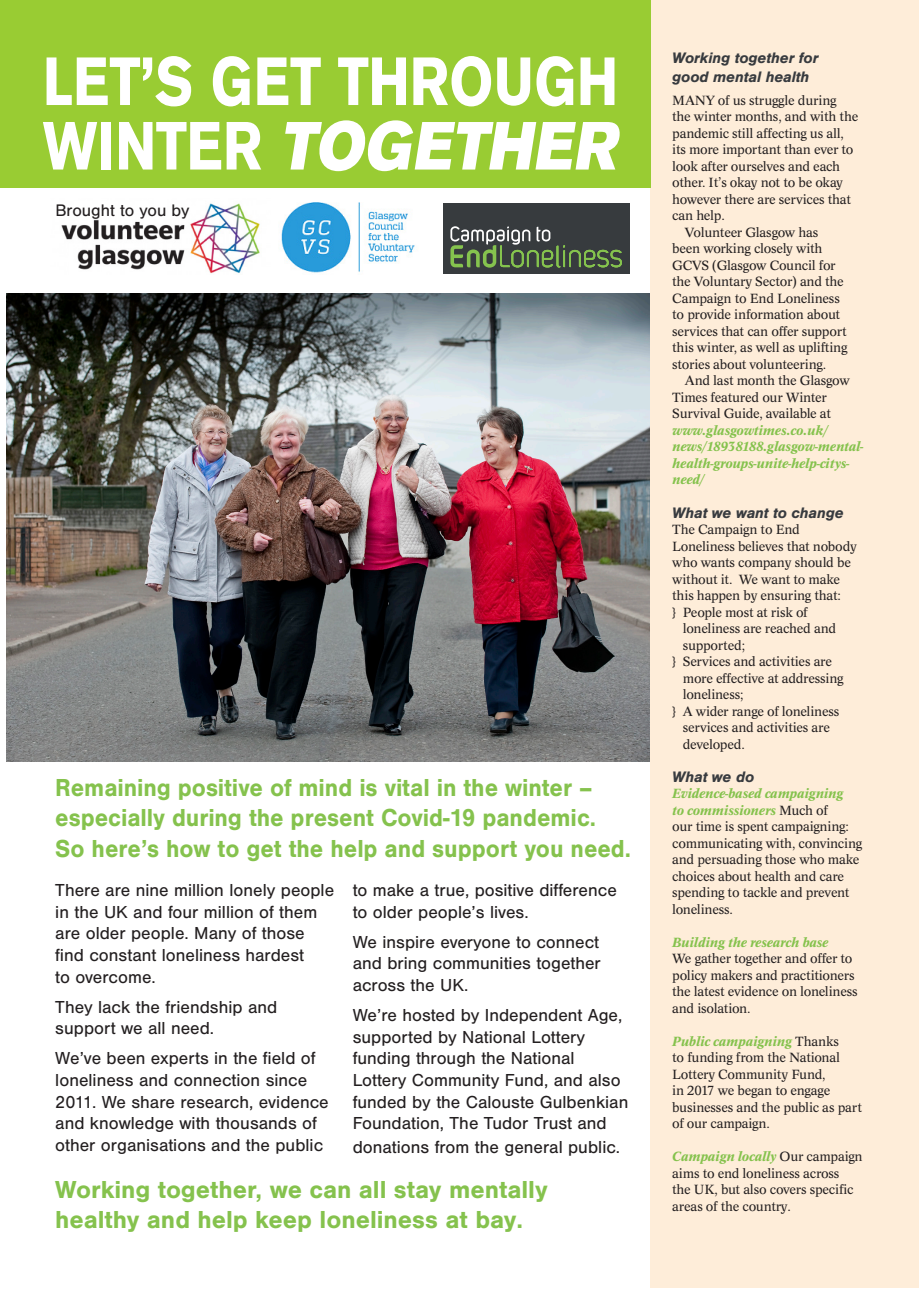
<style>
.page{position:relative;width:919px;height:1289px;background:#fff}
.page>*{position:absolute;margin:0;border:0;box-sizing:border-box;transform-origin:0 0}
.t1{font:700 71.25px/64.5px "Ancona";letter-spacing:.005em;color:#fff;scale:.82 1}
.t2{font:700 25.5px/30.3px "Sans";letter-spacing:-.005em;color:#85c24d;scale:.94 1}
.t3{font:700 25.5px/30px "Sans";letter-spacing:-.005em;color:#85c24d}
.t4{font:18px/21.6px "Sans";color:#231f20}
.t5{font:17.25px "Sans";color:#231f20}
.t6{font:italic 700 15.75px/18px "Sans";letter-spacing:-.01em;color:#383b3f}
.t7{font:13.8px/16.5px "Concept";letter-spacing:-.015em;color:#231f20}
.t8{font:italic 500 13.8px/16.5px "Concept";letter-spacing:-.015em;color:#85c24d}
.s1{font-weight:900;font-style:italic}
.s2{font-family:"Myriad Pro"}
.s3{font-weight:500;font-style:italic;color:#85c24d}
</style>
<div class="page">
<img style="left:7px;top:293px;width:643px;height:468px">
<div style="left:650px;top:0;width:268px;height:1287px;background:#feedd9"></div>
<div style="left:443px;top:203px;width:186px;height:70px;background:#373b3e"></div>
<svg style="left:450px;top:226px;width:172px;height:42px"></svg>
<img style="left:61px;top:203px;width:199px;height:71px">
<img style="left:281px;top:202px;width:134px;height:71px">
<div style="left:0;top:0;width:650px;height:187px;background:#9c3"></div>
<h1 class="t1" style="left:43px;top:50px;width:717px">LET’S GET THROUGH<br>W I N T E R <span class="s1">TOGETHER</span></h1>
<p class="t5" style="left:55px;top:200px;width:136px">Brought to you by</p>
<h2 class="t2" style="left:55px;top:773px;width:613px">Remaining positive of mind is vital in the winter – especially during the present Covid-19 pandemic.<br>So here’s how to get the help and support you need.</h2>
<h3 class="t4" style="left:55px;top:879px;width:280px">There are nine million lonely people in the UK and four million of them are older people. Many of those find constant loneliness hardest<br>to overcome.</h3>
<h3 class="t4" style="left:55px;top:996px;width:223px">They lack the friendship and support we all need.</h3>
<h3 class="t4" style="left:55px;top:1047px;width:275px">We’ve been experts in the field of loneliness and connection since 2011. We share research, evidence and knowledge with thousands of other organisations and the public</h3>
<h3 class="t4" style="left:352px;top:879px;width:266px">to make a true, positive difference to older people’s lives.</h3>
<h3 class="t4" style="left:352px;top:931px;width:250px;text-align:justify">We inspire everyone to connect and bring communities together across the UK.</h3>
<h3 class="t4" style="left:352px;top:1004px;width:277px">We’re hosted by Independent Age, supported by National Lottery funding through the National<br>Lottery Community Fund, and also funded by the Calouste Gulbenkian<br>Foundation, The Tudor Trust and</h3>
<h3 class="t4" style="left:352px;top:1136px;width:269px">donations from the general public.</h3>
<h2 class="t3" style="left:55px;top:1174px;width:494px">Working together, we can all stay mentally healthy and help keep loneliness at bay.</h2>
<p class="t6" style="left:672px;top:49px;width:148px">Working together for good mental health</p>
<p class="t7" style="left:672px;top:92px;width:166px">MANY of us struggle during</p>
<p class="t7" style="left:672px;top:109px;width:187px">the winter months, and with the</p>
<p class="t7" style="left:672px;top:125px;width:173px">pandemic still affecting us all,</p>
<p class="t7" style="left:672px;top:142px;width:183px">its more important than ever to</p>
<p class="t7" style="left:672px;top:158px;width:169px">look after ourselves and each</p>
<p class="t7" style="left:672px;top:175px;width:172px">other. It’s okay not to be okay</p>
<p class="t7" style="left:672px;top:191px;width:180px">however there are services that</p>
<p class="t7" style="left:672px;top:208px;width:54px">can help.</p>
<p class="t7" style="left:685px;top:224px;width:135px">Volunteer Glasgow has</p>
<p class="t7" style="left:672px;top:241px;width:152px">been working closely with</p>
<p class="t7" style="left:672px;top:257px;width:165px">GCVS (Glasgow Council for</p>
<p class="t7" style="left:672px;top:274px;width:173px">the Voluntary Sector) and the</p>
<p class="t7" style="left:672px;top:290px;width:169px">Campaign to End Loneliness</p>
<p class="t7" style="left:672px;top:307px;width:169px">to provide information about</p>
<p class="t7" style="left:672px;top:323px;width:176px">services that can offer support</p>
<p class="t7" style="left:672px;top:340px;width:177px">this winter, as well as uplifting</p>
<p class="t7" style="left:672px;top:356px;width:155px">stories about volunteering.</p>
<p class="t7" style="left:685px;top:373px;width:166px">And last month the Glasgow</p>
<p class="t7" style="left:672px;top:389px;width:156px">Times featured our Winter</p>
<p class="t7" style="left:672px;top:405px;width:160px">Survival Guide, available at</p>
<p class="t8" style="left:672px;top:422px;width:193px">www.glasgowtimes.co.uk/ news/18938188.glasgow-mental&shy;health-groups-unite-help-citys&shy;need/</p>
<p class="t6" style="left:672px;top:503px;width:173px">What we want to change</p>
<p class="t7" style="left:672px;top:521px;width:186px">The Campaign to End<br>Loneliness believes that nobody who wants company should be without it. We want to make this happen by ensuring that:<br><span class="s2">}</span> People most at risk of</p>
<p class="t7" style="left:682px;top:620px;width:155px">loneliness are reached and</p>
<p class="t7" style="left:682px;top:637px;width:64px">supported;</p>
<p class="t7" style="left:672px;top:653px;width:161px"><span class="s2">}</span> Services and activities are</p>
<p class="t7" style="left:682px;top:670px;width:162px">more effective at addressing</p>
<p class="t7" style="left:682px;top:686px;width:62px">loneliness;</p>
<p class="t7" style="left:672px;top:703px;width:169px"><span class="s2">}</span> A wider range of loneliness</p>
<p class="t7" style="left:682px;top:719px;width:149px">services and activities are</p>
<p class="t7" style="left:682px;top:736px;width:63px">developed.</p>
<p class="t6" style="left:672px;top:767px;width:84px">What we do</p>
<p class="t7" style="left:672px;top:785px;width:192px"><span class="s3">Evidence-based campaigning<br>to commissioners</span> Much of<br>our time is spent campaigning: communicating with, convincing and persuading those who make choices about health and care spending to tackle and prevent loneliness.</p>
<p class="t8" style="left:672px;top:933px;width:158px">Building the research base</p>
<p class="t7" style="left:672px;top:950px;width:187px">We gather together and offer to policy makers and practitioners the latest evidence on loneliness and isolation.</p>
<p class="t7" style="left:672px;top:1033px;width:191px"><span class="s3">Public campaigning</span> Thanks<br>to funding from the National<br>Lottery Community Fund,<br>in 2017 we began to engage businesses and the public as part of our campaign.</p>
<p class="t7" style="left:672px;top:1148px;width:192px"><span class="s3">Campaign locally</span> Our campaign aims to end loneliness across<br>the UK, but also covers specific areas of the country.</p>
</div>
